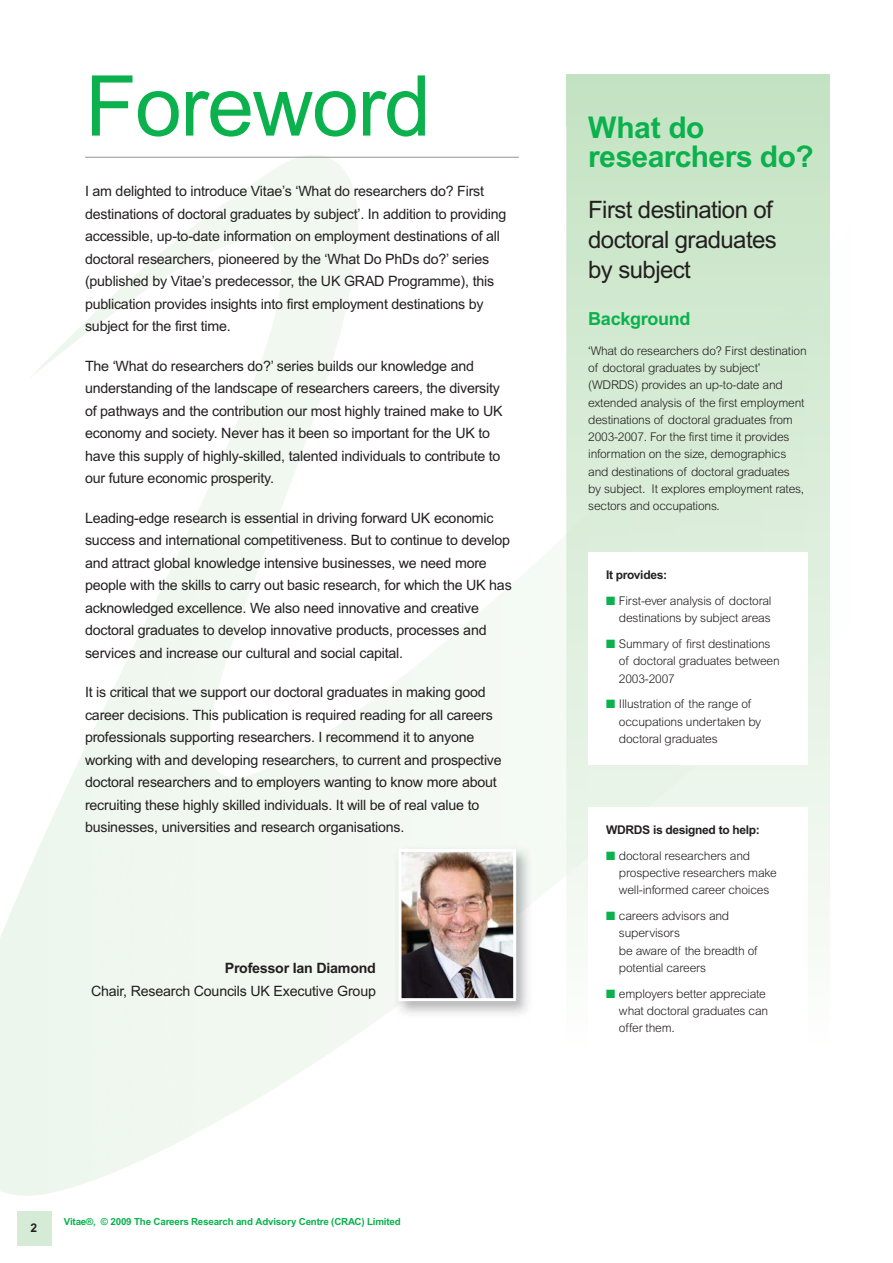
<style>
.page{position:relative;width:893px;height:1263px;background:#fff}
.page>*{position:absolute;margin:0;border:0;box-sizing:border-box;transform-origin:0 0}
.t1{font:84px "Arial";letter-spacing:-.015em;color:#0ab14d}
.t2{font:700 30px/28.5px "Arial";letter-spacing:-.015em;color:#0ab14d}
.t3{font:24px/30px "Arial";letter-spacing:-.025em;color:#231f20}
.t4{font:700 18px "Arial";letter-spacing:-.015em;color:#0ab14d}
.t5{font:14.25px/22.5px "Arial";letter-spacing:-.015em;color:#231f20}
.t6{font:700 14.25px "Arial";letter-spacing:-.015em;color:#231f20}
.t7{font:300 12px/17.2px "Arial";letter-spacing:-.015em;color:#231f20}
.t8{font:700 12px "Arial";letter-spacing:-.025em;color:#231f20}
.t9{font:700 9.75px "Arial";letter-spacing:-.015em;color:#0ab14d}
.s1{color:#0ab14d}
</style>
<div class="page">
<hr style="left:85px;top:157px;width:434px;height:1px;background:#939598">
<img style="left:392px;top:842px;width:144px;height:175px">
<img style="left:402px;top:853px;width:110px;height:144px">
<div style="left:398px;top:849px;width:118px;height:152px;border:3px solid #fff"></div>
<div style="left:17px;top:1212px;width:34px;height:34px;background:#d6ebd5"></div>
<h1 class="t1" style="left:85px;top:75px;width:347px">Foreword</h1>
<p class="t5" style="left:85px;top:181px;width:423px">I am delighted to introduce Vitae’s ‘What do researchers do? First destinations of doctoral graduates by subject’. In addition to providing accessible, up-to-date information on employment destinations of all doctoral researchers, pioneered by the ‘What Do PhDs do?’ series (published by Vitae’s predecessor, the UK GRAD Programme), this publication provides insights into first employment destinations by subject for the first time.</p>
<p class="t5" style="left:85px;top:356px;width:419px">The ‘What do researchers do?’ series builds our knowledge and understanding of the landscape of researchers careers, the diversity of pathways and the contribution our most highly trained make to UK economy and society. Never has it been so important for the UK to have this supply of highly-skilled, talented individuals to contribute to our future economic prosperity.</p>
<p class="t5" style="left:85px;top:508px;width:428px">Leading-edge research is essential in driving forward UK economic success and international competitiveness. But to continue to develop and attract global knowledge intensive businesses, we need more people with the skills to carry out basic research, for which the UK has acknowledged excellence. We also need innovative and creative doctoral graduates to develop innovative products, processes and services and increase our cultural and social capital.</p>
<p class="t5" style="left:85px;top:682px;width:418px">It is critical that we support our doctoral graduates in making good career decisions. This publication is required reading for all careers professionals supporting researchers. I recommend it to anyone working with and developing researchers, to current and prospective doctoral researchers and to employers wanting to know more about recruiting these highly skilled individuals. It will be of real value to businesses, universities and research organisations.</p>
<p class="t6" style="left:225px;top:963px;width:153px">Professor Ian Diamond</p>
<p class="t5" style="left:91px;top:981px;width:286px">Chair, Research Councils UK Executive Group</p>
<p class="t8" style="left:31px;top:1223px;width:8px">2</p>
<p class="t9" style="left:64px;top:1218px;width:339px">Vitae®, © 2009 The Careers Research and Advisory Centre (CRAC) Limited</p>
<h2 class="t2" style="left:588px;top:116px;width:227px">What do researchers do?</h2>
<h3 class="t3" style="left:588px;top:197px;width:190px">First destination of doctoral graduates by subject</h3>
<p class="t4" style="left:588px;top:312px;width:104px">Background</p>
<p class="t7" style="left:588px;top:343px;width:220px">‘What do researchers do? First destination of doctoral graduates by subject’ (WDRDS) provides an up-to-date and extended analysis of the first employment destinations of doctoral graduates from 2003-2007. For the first time it provides information on the size, demographics and destinations of doctoral graduates<br>by subject. It explores employment rates, sectors and occupations.</p>
<p class="t8" style="left:606px;top:571px;width:62px">It provides:</p>
<p class="t7" style="left:606px;top:593px;width:167px;text-align:right"><span class="s1">■</span> First-ever analysis of doctoral destinations by subject areas</p>
<p class="t7" style="left:619px;top:636px;width:162px;text-indent:-13px"><span class="s1">■</span> Summary of first destinations of doctoral graduates between<br>2003-2007</p>
<p class="t7" style="left:619px;top:697px;width:144px;text-indent:-13px"><span class="s1">■</span> Illustration of the range of occupations undertaken by doctoral graduates</p>
<p class="t8" style="left:606px;top:826px;width:155px">WDRDS is designed to help:</p>
<p class="t7" style="left:619px;top:848px;width:159px;text-indent:-13px"><span class="s1">■</span> doctoral researchers and prospective researchers make well-informed career choices</p>
<p class="t7" style="left:619px;top:908px;width:140px;text-indent:-13px"><span class="s1">■</span> careers advisors and supervisors<br>be aware of the breadth of potential careers</p>
<p class="t7" style="left:619px;top:986px;width:151px;text-indent:-13px"><span class="s1">■</span> employers better appreciate what doctoral graduates can offer them.</p>
</div>
